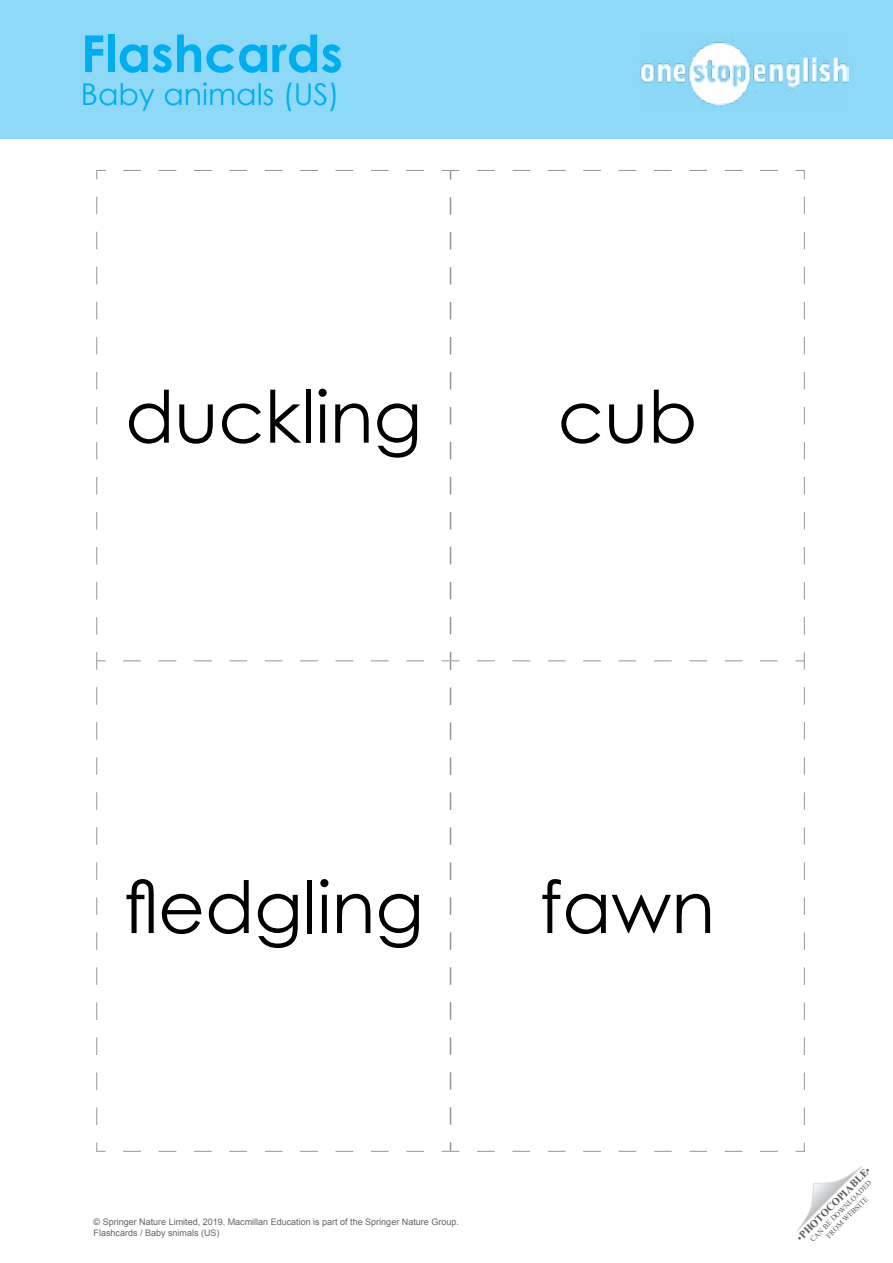
<style>
.page{position:relative;width:893px;height:1263px;background:#fff}
.page>*{position:absolute;margin:0;border:0;box-sizing:border-box;transform-origin:0 0}
.t1{font:72px "Century Gothic";color:#000}
.t2{font:700 51px "Century Gothic";color:#00aeef}
.t3{font:30px "Century Gothic";color:#00aeef}
.t4{font:700 10.5px "Times New Roman";color:#58595b}
.t5{font:9px/10.8px "Arial";color:#636466}
.t6{font:7.5px/9px "Times New Roman";color:#58595b;text-align:center}
.s1{font-weight:400}
</style>
<div class="page">
<div style="left:0;top:0;width:893px;height:139px;background:#8ed8f8"></div>
<svg style="left:797px;top:1166px;width:65px;height:65px"></svg>
<img style="left:640px;top:37px;width:208px;height:70px">
<svg style="left:123px;top:1151px;width:301px;height:1px"></svg>
<svg style="left:96px;top:170px;width:355px;height:492px"></svg>
<svg style="left:804px;top:196px;width:1px;height:439px"></svg>
<svg style="left:123px;top:660px;width:310px;height:1px"></svg>
<svg style="left:96px;top:660px;width:10px;height:492px"></svg>
<svg style="left:477px;top:660px;width:301px;height:1px"></svg>
<svg style="left:804px;top:687px;width:1px;height:438px"></svg>
<svg style="left:795px;top:652px;width:10px;height:18px"></svg>
<svg style="left:450px;top:188px;width:1px;height:446px"></svg>
<svg style="left:450px;top:170px;width:355px;height:10px"></svg>
<svg style="left:450px;top:687px;width:1px;height:438px"></svg>
<svg style="left:442px;top:1142px;width:363px;height:10px"></svg>
<svg style="left:442px;top:652px;width:17px;height:18px"></svg>
<h2 class="t2" style="left:81px;top:15px;width:264px">Flashcards</h2>
<h3 class="t3" style="left:81px;top:73px;width:260px">Baby animals (US)</h3>
<h1 class="t1" style="left:125px;top:366px;width:299px">duckling</h1>
<h1 class="t1" style="left:558px;top:366px;width:141px">cub</h1>
<h1 class="t1" style="left:123px;top:857px;width:302px">fledgling</h1>
<h1 class="t1" style="left:540px;top:857px;width:177px">fawn</h1>
<p class="t5" style="left:94px;top:1217px;width:367px">© Springer Nature Limited, 2019. Macmillan Education is part of the Springer Nature Group.<br>Flashcards / Baby snimals (US)</p>
<p class="t4" style="left:793px;top:1234px;width:101px;rotate:-45deg"><span class="s1">•</span>PHOTOCOPIABLE<span class="s1">•</span></p>
<p class="t6" style="left:808px;top:1237px;width:85px;rotate:-45deg">CAN BE DOWNLOADED<br>FROM WEBSITE</p>
</div>
